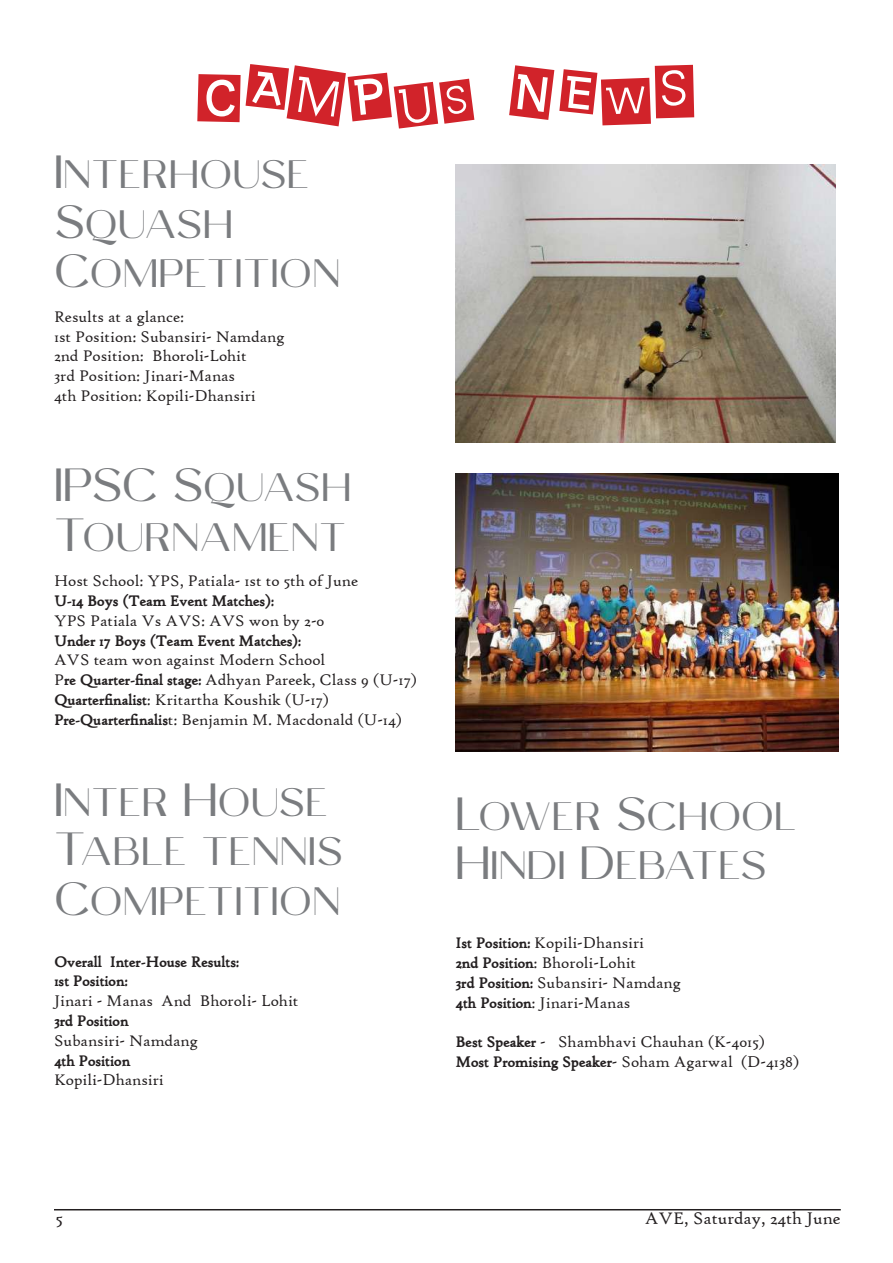
<style>
.page{position:relative;width:893px;height:1263px;background:#fff}
.page>*{position:absolute;margin:0;border:0;box-sizing:border-box;transform-origin:0 0}
.t1{font:75px "Earwig Factory";color:#d1232a}
.t2{font:46.5px/49.5px "Celine Peach Free Sans";color:#7a7c7f}
.t3{font:18px "High Tower Text";color:#231f20}
.t4{font:16.5px/19.8px "High Tower Text";color:#231f20}
.t5{font:700 16.5px/19.8px "High Tower Text";color:#231f20}
.s1{font-weight:700}
</style>
<div class="page">
<img style="left:455px;top:164px;width:381px;height:279px">
<img style="left:455px;top:474px;width:384px;height:278px">
<hr style="left:54px;top:1209px;width:787px;height:1px;background:#231f20">
<h1 class="t1" style="left:193px;top:45px;width:505px">CAMPUS NEWS</h1>
<h2 class="t2" style="left:54px;top:147px;width:288px">Interhouse<br>Squash<br>Competition</h2>
<p class="t4" style="left:54px;top:307px;width:232px">Results at a glance:<br>1st Position: Subansiri- Namdang<br>2nd Position: Bhoroli-Lohit<br>3rd Position: Jinari-Manas<br>4th Position: Kopili-Dhansiri</p>
<h2 class="t2" style="left:54px;top:460px;width:299px">IPSC Squash<br>Tournament</h2>
<p class="t4" style="left:54px;top:571px;width:306px">Host School: YPS, Patiala- 1st to 5th of June</p>
<p class="t5" style="left:54px;top:591px;width:221px">U-14 Boys (Team Event Matches):</p>
<p class="t4" style="left:54px;top:611px;width:272px">YPS Patiala Vs AVS: AVS won by 2-0</p>
<p class="t5" style="left:54px;top:630px;width:248px">Under 17 Boys (Team Event Matches):</p>
<p class="t4" style="left:54px;top:650px;width:365px">AVS team won against Modern School<br>P<span class="s1">re Quarter-final stage:</span> Adhyan Pareek, Class 9 (U-17)<br><span class="s1">Quarterfinalist</span>: Kritartha Koushik (U-17)<br><span class="s1">Pre-Quarterfinalis</span>t: Benjamin M. Macdonald (U-14)</p>
<h2 class="t2" style="left:54px;top:775px;width:291px">Inter House<br>Table tennis<br>Competition</h2>
<p class="t5" style="left:54px;top:951px;width:186px">Overall Inter-House Results:<br>1st Position:</p>
<p class="t4" style="left:54px;top:991px;width:246px">Jinari - Manas And Bhoroli- Lohit</p>
<p class="t5" style="left:54px;top:1011px;width:76px">3rd Position</p>
<p class="t4" style="left:54px;top:1031px;width:145px">Subansiri- Namdang</p>
<p class="t5" style="left:54px;top:1050px;width:77px">4th Position</p>
<p class="t4" style="left:54px;top:1070px;width:111px">Kopili-Dhansiri</p>
<h2 class="t2" style="left:455px;top:789px;width:343px">Lower School<br>Hindi Debates</h2>
<p class="t4" style="left:455px;top:933px;width:227px"><span class="s1">Ist Position:</span> Kopili-Dhansiri<br><span class="s1">2nd Position</span>: Bhoroli-Lohit<br><span class="s1">3rd Position:</span> Subansiri- Namdang<br><span class="s1">4th Position</span>: Jinari-Manas</p>
<p class="t4" style="left:455px;top:1032px;width:346px"><span class="s1">Best Speaker</span> - Shambhavi Chauhan (K-4015)<br><span class="s1">Most Promising Speaker</span>- Soham Agarwal (D-4138)</p>
<p class="t3" style="left:56px;top:1207px;width:8px">5</p>
<p class="t3" style="left:645px;top:1207px;width:197px">AVE, Saturday, 24th June</p>
</div>
